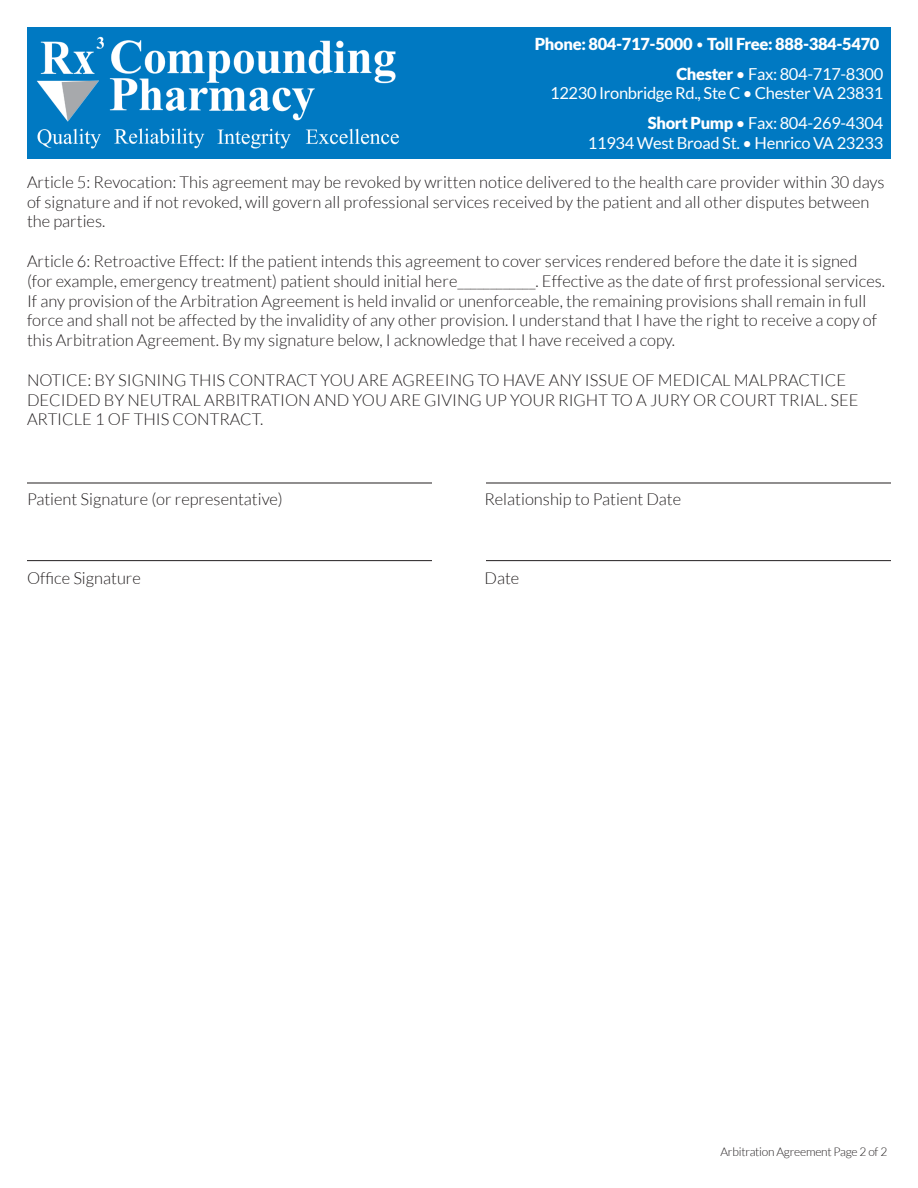
<style>
.page{position:relative;width:918px;height:1188px;background:#fff}
.page>*{position:absolute;margin:0;border:0;box-sizing:border-box;transform-origin:0 0}
.t1{font:300 16.5px/19.8px "Lato";color:#231f20}
.t2{font:16.5px/19.8px "Lato";letter-spacing:-.02em;color:#fff;text-align:right}
.t3{font:900 16.5px "Lato";letter-spacing:-.02em;color:#fff}
.t4{font:300 12px "Lato";letter-spacing:-.02em;color:#231f20}
.s1{font-weight:300}
.s2{font-weight:900}
</style>
<div class="page">
<div style="left:27px;top:27px;width:864px;height:132px;background:#0079c2"></div>
<img style="left:37px;top:37px;width:362px;height:112px">
<hr style="left:27px;top:483px;width:405px;height:1px;background:#231f20">
<hr style="left:486px;top:483px;width:405px;height:1px;background:#231f20">
<hr style="left:27px;top:560px;width:405px;height:1px;background:#231f20">
<hr style="left:486px;top:560px;width:405px;height:1px;background:#231f20">
<p class="t3" style="left:535px;top:34px;width:346px">Phone: 804-717-5000 <span class="s1">•</span> Toll Free: 888-384-5470</p>
<p class="t2" style="left:550px;top:64px;width:335px"><span class="s2">Chester</span> • Fax: 804-717-8300<br>12230 Ironbridge Rd., Ste C • Chester VA 23831</p>
<p class="t2" style="left:588px;top:113px;width:297px"><span class="s2">Short Pump</span> • Fax: 804-269-4304<br>11934 West Broad St. • Henrico VA 23233</p>
<p class="t1" style="left:27px;top:172px;width:859px">Article 5: Revocation: This agreement may be revoked by written notice delivered to the health care provider within 30 days of signature and if not revoked, will govern all professional services received by the patient and all other disputes between the parties.</p>
<p class="t1" style="left:27px;top:251px;width:860px">Article 6: Retroactive Effect: If the patient intends this agreement to cover services rendered before the date it is signed (for example, emergency treatment) patient should initial here____________. Effective as the date of first professional services.<br>If any provision of the Arbitration Agreement is held invalid or unenforceable, the remaining provisions shall remain in full force and shall not be affected by the invalidity of any other provision. I understand that I have the right to receive a copy of this Arbitration Agreement. By my signature below, I acknowledge that I have received a copy.</p>
<p class="t1" style="left:27px;top:370px;width:833px">NOTICE: BY SIGNING THIS CONTRACT YOU ARE AGREEING TO HAVE ANY ISSUE OF MEDICAL MALPRACTICE<br>DECIDED BY NEUTRAL ARBITRATION AND YOU ARE GIVING UP YOUR RIGHT TO A JURY OR COURT TRIAL. SEE<br>ARTICLE 1 OF THIS CONTRACT.</p>
<p class="t1" style="left:27px;top:489px;width:257px">Patient Signature (or representative)</p>
<p class="t1" style="left:484px;top:489px;width:198px">Relationship to Patient Date</p>
<p class="t1" style="left:27px;top:568px;width:115px">Office Signature</p>
<p class="t1" style="left:484px;top:568px;width:36px">Date</p>
<p class="t4" style="left:720px;top:1146px;width:168px">Arbitration Agreement Page 2 of 2</p>
</div>
